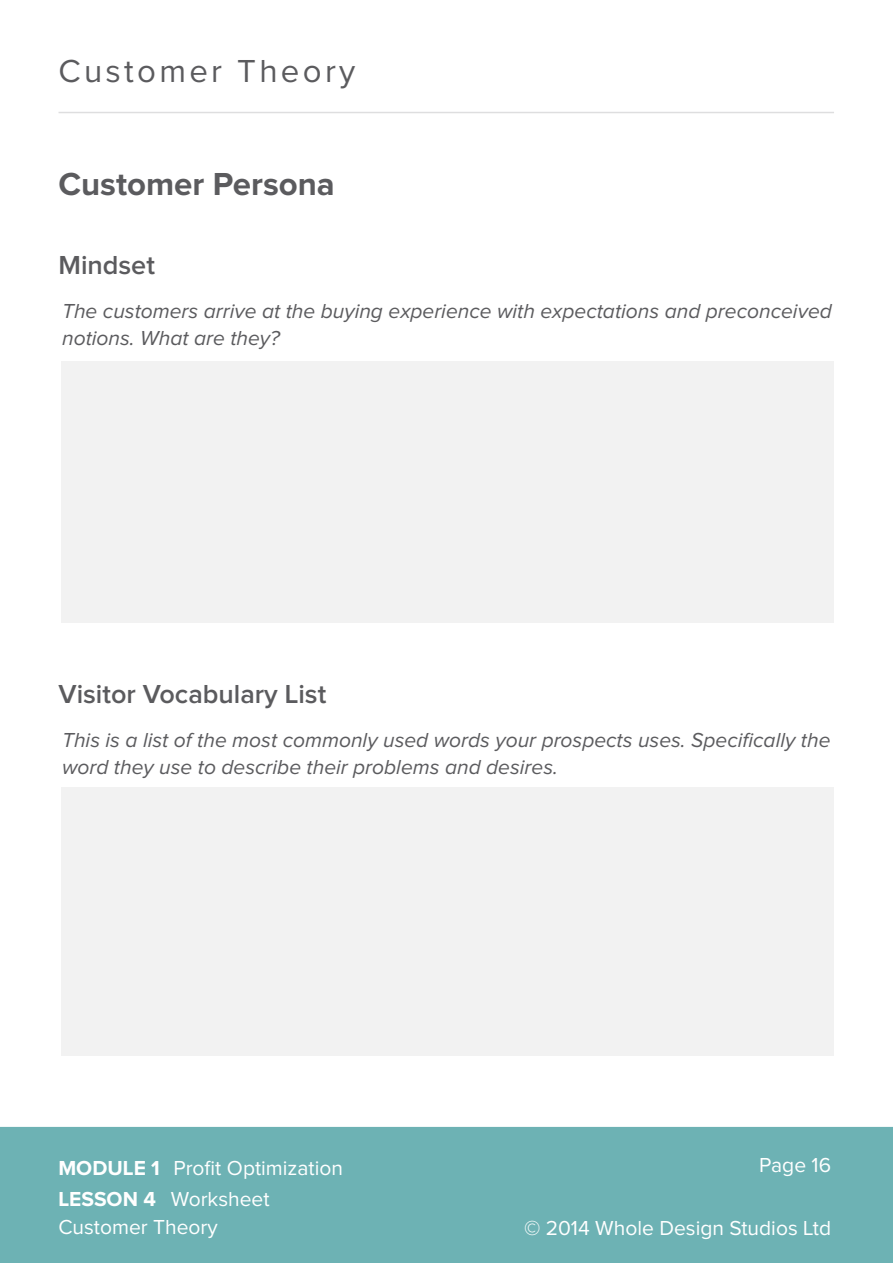
<style>
.page{position:relative;width:893px;height:1263px;background:#fff}
.page>*{position:absolute;margin:0;border:0;box-sizing:border-box;transform-origin:0 0}
.t1{font:700 33px "Proxima Nova";color:#5b5b5e}
.t2{font:33px "Proxima Nova";letter-spacing:.1em;color:#5b5b5e}
.t3{font:600 27px "Proxima Nova";color:#5b5b5e}
.t4{font:italic 21px/27px "Proxima Nova";color:#5b5b5e}
.t5{font:21px/28.3px "Proxima Nova";color:#fff}
.t6{font:700 21px "Proxima Nova";color:#fff}
</style>
<div class="page">
<div style="left:61px;top:362px;width:773px;height:260px;background:#f2f2f2"></div>
<div style="left:61px;top:788px;width:773px;height:268px;background:#f2f2f2"></div>
<div style="left:0;top:1126px;width:893px;height:137px;background:#6db2b4"></div>
<hr style="left:58px;top:112px;width:776px;height:1px;background:#5b5b5e">
<h1 class="t2" style="left:58px;top:56px;width:298px">Customer Theory</h1>
<h1 class="t1" style="left:58px;top:169px;width:278px">Customer Persona</h1>
<p class="t3" style="left:58px;top:252px;width:98px">Mindset</p>
<p class="t4" style="left:62px;top:298px;width:771px">The customers arrive at the buying experience with expectations and preconceived notions. What are they?</p>
<p class="t3" style="left:58px;top:681px;width:269px">Visitor Vocabulary List</p>
<p class="t4" style="left:62px;top:727px;width:770px">This is a list of the most commonly used words your prospects uses. Specifically the word they use to describe their problems and desires.</p>
<p class="t6" style="left:58px;top:1158px;width:103px">MODULE 1</p>
<p class="t5" style="left:759px;top:1152px;width:73px">Page 16</p>
<p class="t5" style="left:173px;top:1155px;width:171px">Profit Optimization</p>
<p class="t6" style="left:58px;top:1189px;width:99px">LESSON 4</p>
<p class="t5" style="left:58px;top:1185px;width:213px;text-indent:113px">Worksheet<br>Customer Theory</p>
<p class="t5" style="left:524px;top:1214px;width:309px">© 2014 Whole Design Studios Ltd</p>
</div>
